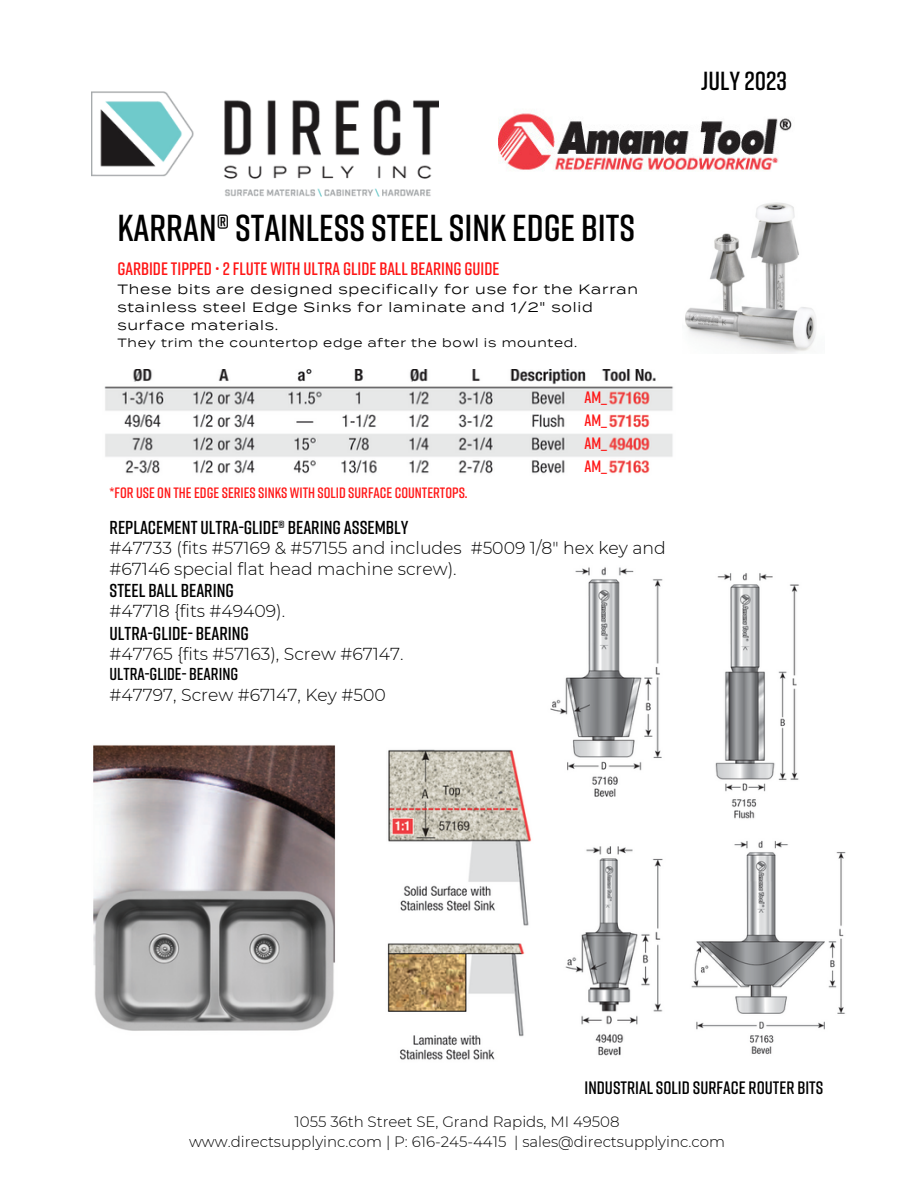
<style>
.page{position:relative;width:918px;height:1188px;background:#fff}
.page>*{position:absolute;margin:0;border:0;box-sizing:border-box;transform-origin:0 0}
.t1{font:600 37.5px "Rift";color:#000}
.t2{font:600 26.1px "Rift";color:#000}
.t3{font:600 18.75px "Rift";color:#000}
.t4{font:600 18px "Rift";color:#ff1616}
.t5{font:600 18px "Rift";color:#000}
.t6{font:300 17.25px/20.2px "Montserrat";color:#000}
.t7{font:600 17.25px "Rift";color:#000}
.t8{font:600 16.5px "Rift";color:#ff1616}
.t9{font:300 15px "Montserrat";color:#000}
.t10{font:600 15px "Rift";color:#ff1616}
.t11{font:13.5px/18px "Termina";letter-spacing:.06em;color:#000}
.t12{font:12px "Termina";letter-spacing:.06em;color:#000}
</style>
<div class="page">
<img style="left:498px;top:110px;width:294px;height:60px">
<img style="left:92px;top:92px;width:346px;height:104px">
<img style="left:715px;top:573px;width:84px;height:246px">
<img style="left:691px;top:841px;width:155px;height:213px">
<img style="left:565px;top:846px;width:98px;height:210px">
<img style="left:685px;top:202px;width:131px;height:151px">
<img style="left:93px;top:745px;width:439px;height:315px">
<img style="left:104px;top:369px;width:570px;height:105px">
<img style="left:550px;top:567px;width:113px;height:230px">
<p class="t2" style="left:701px;top:64px;width:87px">JULY 2023</p>
<p class="t1" style="left:117px;top:205px;width:519px">KARRAN® STAINLESS STEEL SINK EDGE BITS</p>
<p class="t4" style="left:117px;top:258px;width:384px">GARBIDE TIPPED • 2 FLUTE WITH ULTRA GLIDE BALL BEARING GUIDE</p>
<p class="t11" style="left:117px;top:280px;width:522px">These bits are designed specifically for use for the Karran stainless steel Edge Sinks for laminate and 1/2" solid surface materials.</p>
<p class="t12" style="left:117px;top:336px;width:461px">They trim the countertop edge after the bowl is mounted.</p>
<p class="t10" style="left:110px;top:484px;width:360px">*FOR USE ON THE EDGE SERIES SINKS WITH SOLID SURFACE COUNTERTOPS.</p>
<p class="t8" style="left:585px;top:387px;width:24px">AM_</p>
<p class="t8" style="left:585px;top:410px;width:24px">AM_</p>
<p class="t8" style="left:585px;top:433px;width:24px">AM_</p>
<p class="t8" style="left:585px;top:456px;width:24px">AM_</p>
<p class="t3" style="left:110px;top:516px;width:301px">REPLACEMENT ULTRA-GLIDE® BEARING ASSEMBLY</p>
<p class="t6" style="left:110px;top:538px;width:558px">#47733 (fits #57169 &amp; #57155 and includes #5009 1/8" hex key and #67146 special flat head machine screw).</p>
<p class="t3" style="left:110px;top:579px;width:126px">STEEL BALL BEARING</p>
<p class="t6" style="left:110px;top:601px;width:177px">#47718 {fits #49409).</p>
<p class="t3" style="left:110px;top:621px;width:141px">ULTRA-GLIDE- BEARING</p>
<p class="t6" style="left:110px;top:644px;width:296px">#47765 {fits #57163), Screw #67147.</p>
<p class="t7" style="left:110px;top:663px;width:130px">ULTRA-GLIDE- BEARING</p>
<p class="t6" style="left:110px;top:684px;width:278px">#47797, Screw #67147, Key #500</p>
<p class="t5" style="left:585px;top:1077px;width:240px">INDUSTRIAL SOLID SURFACE ROUTER BITS</p>
<p class="t9" style="left:295px;top:1113px;width:326px">1055 36th Street SE, Grand Rapids, MI 49508</p>
<p class="t9" style="left:189px;top:1133px;width:538px">www.directsupplyinc.com | P: 616-245-4415 | sales@directsupplyinc.com</p>
</div>
